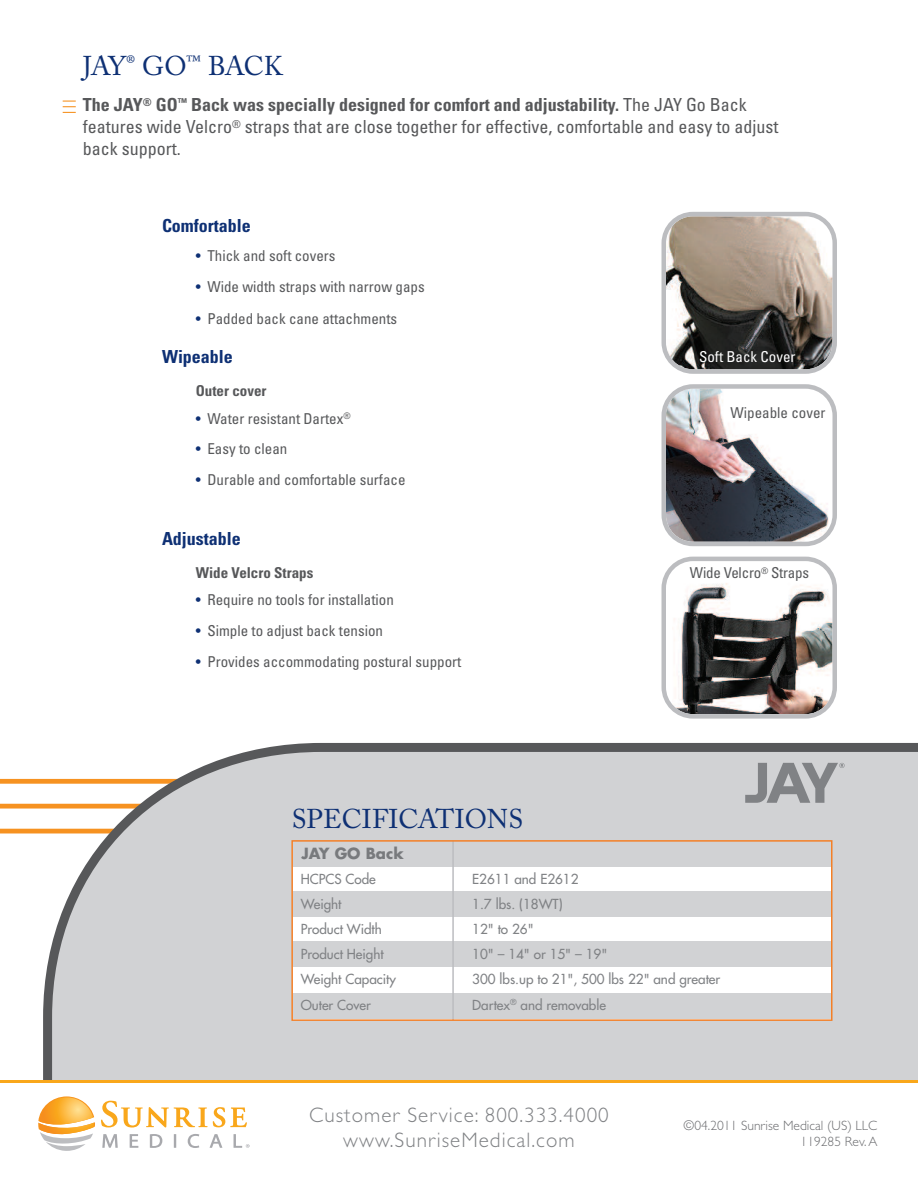
<style>
.page{position:relative;width:918px;height:1188px;background:#fff}
.page>*{position:absolute;margin:0;border:0;box-sizing:border-box;transform-origin:0 0}
.t1{font:27px "Adobe Caslon Pro";color:#0e3074}
.t2{font:27px "Adobe Caslon Pro";letter-spacing:-.04em;color:#0e3074}
.t3{font:300 21px/25.2px "Gill Sans";letter-spacing:.05em;color:#808285;text-align:center}
.t4{font:condensed 18px/21.6px "Univers";color:#57585a}
.t5{font:700 condensed 18px "Univers";color:#0e3074}
.t6{font:condensed 15px "Univers";color:#57585a}
.t7{font:700 condensed 15px "Univers";color:#57585a}
.t8{font:condensed 15px "Univers";color:#fff}
.t9{font:700 15px "Futura";color:#787a7d}
.t10{font:13.5px "Futura";color:#808285}
.t11{font:300 13.5px/16.2px "Gill Sans";color:#6c6d70;text-align:right}
.s1{font-weight:700}
.s2{color:#0e3074}
</style>
<div class="page">
<div style="left:0;top:804px;width:223px;height:5px;background:#f69221"></div>
<hr style="left:0;top:829px;width:223px;height:4px;background:#f69221">
<div style="left:0;top:779px;width:223px;height:5px;background:#f69221"></div>
<svg style="left:43px;top:743px;width:875px;height:337px;background:#cececf"></svg>
<div style="left:293px;top:841px;width:538px;height:179px;background:#fff"></div>
<div style="left:293px;top:842px;width:538px;height:25px;background:#d1d2d4"></div>
<svg style="left:662px;top:212px;width:175px;height:162px;background:#918980"></svg>
<svg style="left:662px;top:384px;width:175px;height:162px"></svg>
<svg style="left:745px;top:763px;width:100px;height:40px;background:#aaacae"></svg>
<svg style="left:63px;top:101px;width:13px;height:12px"></svg>
<svg style="left:38px;top:1096px;width:57px;height:55px"></svg>
<svg style="left:101px;top:1101px;width:146px;height:27px"></svg>
<svg style="left:102px;top:1134px;width:16px;height:14px"></svg>
<svg style="left:130px;top:1134px;width:8px;height:14px"></svg>
<svg style="left:150px;top:1134px;width:12px;height:14px"></svg>
<svg style="left:174px;top:1134px;width:2px;height:14px"></svg>
<svg style="left:188px;top:1134px;width:11px;height:14px"></svg>
<svg style="left:210px;top:1134px;width:12px;height:14px"></svg>
<svg style="left:234px;top:1134px;width:16px;height:14px"></svg>
<hr style="left:0;top:1080px;width:918px;height:3px;background:#f9a71b">
<div style="left:293px;top:891px;width:538px;height:25px;background:#d1d2d4"></div>
<div style="left:293px;top:942px;width:538px;height:25px;background:#d1d2d4"></div>
<div style="left:293px;top:993px;width:538px;height:26px;background:#d1d2d4"></div>
<hr style="left:452px;top:841px;width:2px;height:179px;background:#bcbdc0">
<div style="left:291px;top:840px;width:542px;height:181px;border:2px solid #f47f26"></div>
<svg style="left:662px;top:557px;width:175px;height:162px"></svg>
<h1 class="t2" style="left:83px;top:56px;width:202px">JAY<sup>®</sup> GO<sup>™</sup> BACK</h1>
<p class="t4" style="left:83px;top:96px;width:697px"><span class="s1">The JAY</span><sup>®</sup> <span class="s1">GO</span><sup>™</sup> <span class="s1">Back was specially designed for comfort and adjustability.</span> The JAY Go Back features wide Velcro<sup>®</sup> straps that are close together for effective, comfortable and easy to adjust back support.</p>
<p class="t5" style="left:162px;top:219px;width:90px">Comfortable</p>
<p class="t6" style="left:196px;top:250px;width:141px"><span class="s2">•</span> Thick and soft covers</p>
<p class="t6" style="left:196px;top:282px;width:230px"><span class="s2">•</span> Wide width straps with narrow gaps</p>
<p class="t6" style="left:196px;top:313px;width:203px"><span class="s2">•</span> Padded back cane attachments</p>
<p class="t5" style="left:162px;top:350px;width:72px">Wipeable</p>
<p class="t7" style="left:196px;top:386px;width:72px">Outer cover</p>
<p class="t6" style="left:196px;top:413px;width:156px"><span class="s2">•</span> Water resistant Dartex<sup>®</sup></p>
<p class="t6" style="left:196px;top:444px;width:93px"><span class="s2">•</span> Easy to clean</p>
<p class="t6" style="left:196px;top:474px;width:211px"><span class="s2">•</span> Durable and comfortable surface</p>
<p class="t5" style="left:162px;top:532px;width:80px">Adjustable</p>
<p class="t7" style="left:196px;top:567px;width:119px">Wide Velcro Straps</p>
<p class="t6" style="left:196px;top:595px;width:200px"><span class="s2">•</span> Require no tools for installation</p>
<p class="t6" style="left:196px;top:625px;width:189px"><span class="s2">•</span> Simple to adjust back tension</p>
<p class="t6" style="left:196px;top:656px;width:267px"><span class="s2">•</span> Provides accommodating postural support</p>
<h1 class="t1" style="left:292px;top:809px;width:233px">SPECIFICATIONS</h1>
<p class="t8" style="left:699px;top:351px;width:98px">Soft Back Cover</p>
<p class="t6" style="left:731px;top:407px;width:96px">Wipeable cover</p>
<p class="t6" style="left:690px;top:567px;width:121px">Wide Velcro<sup>®</sup> Straps</p>
<p class="t9" style="left:302px;top:847px;width:104px">JAY GO Back</p>
<p class="t10" style="left:301px;top:872px;width:77px">HCPCS Code</p>
<p class="t10" style="left:472px;top:872px;width:108px">E2611 and E2612</p>
<p class="t10" style="left:301px;top:897px;width:42px">Weight</p>
<p class="t10" style="left:472px;top:897px;width:92px">1.7 lbs. (18WT)</p>
<p class="t10" style="left:301px;top:922px;width:83px">Product Width</p>
<p class="t10" style="left:472px;top:922px;width:63px">12" to 26"</p>
<p class="t10" style="left:301px;top:948px;width:85px">Product Height</p>
<p class="t10" style="left:472px;top:948px;width:136px">10" – 14" or 15" – 19"</p>
<p class="t10" style="left:301px;top:973px;width:97px">Weight Capacity</p>
<p class="t10" style="left:472px;top:973px;width:250px">300 lbs.up to 21", 500 lbs 22" and greater</p>
<p class="t10" style="left:301px;top:998px;width:72px">Outer Cover</p>
<p class="t10" style="left:472px;top:998px;width:135px">Dartex<sup>®</sup> and removable</p>
<h2 class="t3" style="left:309px;top:1102px;width:301px">Customer Service: 800.333.4000 www.SunriseMedical.com</h2>
<p class="t11" style="left:684px;top:1117px;width:195px">©04.2011 Sunrise Medical (US) LLC<br>119285 Rev.A</p>
</div>
